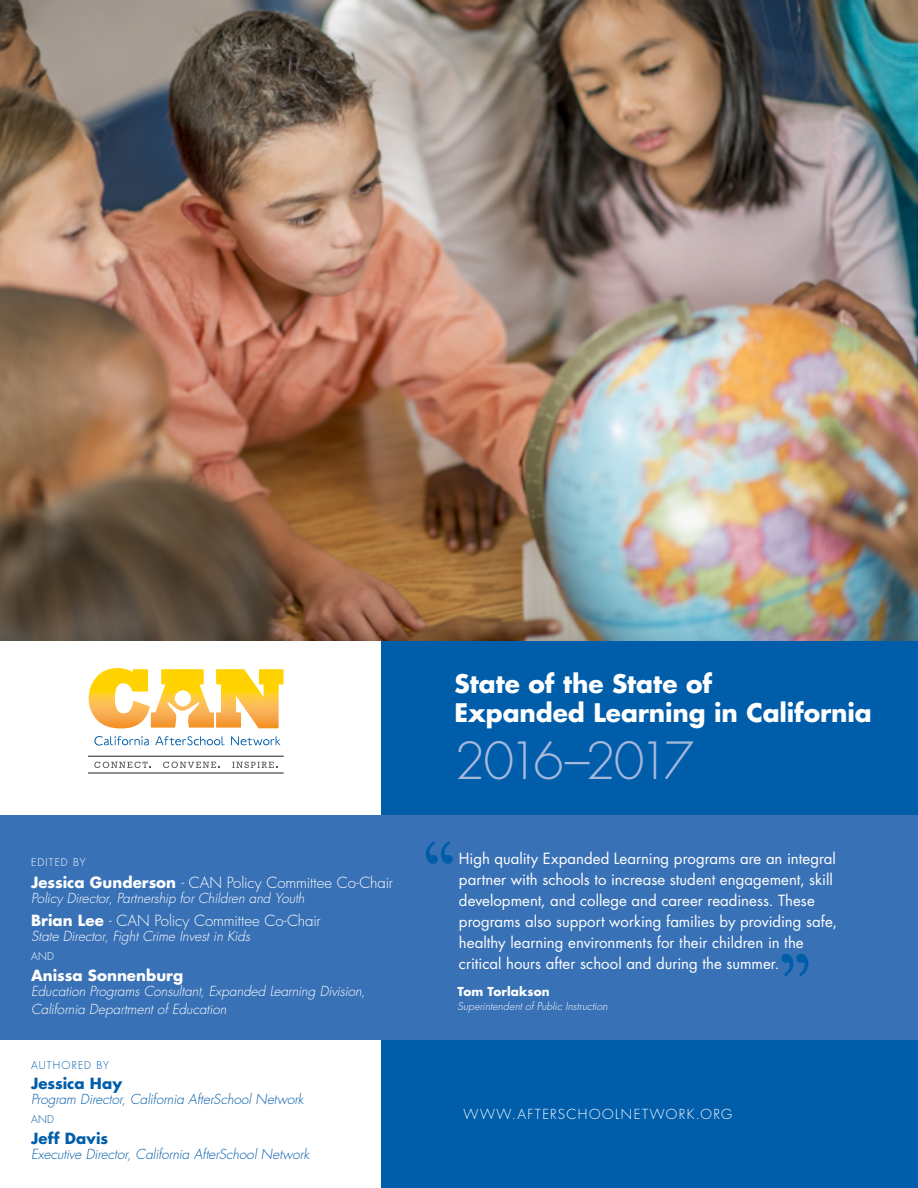
<style>
.page{position:relative;width:918px;height:1188px;background:#fff}
.page>*{position:absolute;margin:0;border:0;box-sizing:border-box;transform-origin:0 0}
.t1{font:300 49.8px "Futura";letter-spacing:-.12em;color:#a8b8dd}
.t2{font:700 24.9px/29.1px "Futura";letter-spacing:-.005em;color:#fff}
.t3{font:15px/21px "Futura";color:#fff}
.t4{font:300 15px "Futura";letter-spacing:-.005em;color:#fff}
.t5{font:700 15px "Futura";letter-spacing:.005em;color:#005daa}
.t6{font:700 15px "Futura";color:#fff}
.t7{font:italic 300 13.5px/18px "Futura";letter-spacing:-.005em;color:#fff}
.t8{font:italic 300 13.5px "Futura";letter-spacing:-.005em;color:#005daa}
.t9{font:300 13.5px "Futura";letter-spacing:.11em;color:#fff}
.t10{font:700 12px "Futura";letter-spacing:.01em;color:#fff}
.t11{font:italic 300 10.5px "Futura";letter-spacing:.005em;color:#fff}
.t12{font:300 10.5px "Futura";letter-spacing:.095em;color:#005daa}
.t13{font:300 10.5px "Futura";letter-spacing:.085em;color:#fff}
.s1{font-weight:700}
</style>
<div class="page">
<div style="left:381px;top:621px;width:537px;height:567px;background:#005daa"></div>
<img style="left:0;top:0;width:918px;height:640px">
<div style="left:0;top:815px;width:918px;height:224px;background:#3971b6"></div>
<svg style="left:94px;top:736px;width:187px;height:10px"></svg>
<svg style="left:89px;top:668px;width:195px;height:60px"></svg>
<svg style="left:94px;top:762px;width:56px;height:6px"></svg>
<svg style="left:163px;top:762px;width:57px;height:6px"></svg>
<svg style="left:232px;top:762px;width:45px;height:6px"></svg>
<hr style="left:88px;top:756px;width:196px;height:1px;background:#58595b">
<hr style="left:88px;top:772px;width:196px;height:2px;background:#58595b">
<svg style="left:781px;top:954px;width:27px;height:23px"></svg>
<svg style="left:426px;top:841px;width:27px;height:23px"></svg>
<p class="t13" style="left:31px;top:855px;width:56px">EDITED BY</p>
<p class="t4" style="left:31px;top:874px;width:363px"><span class="s1">Jessica Gunderson</span> - CAN Policy Committee Co-Chair</p>
<p class="t7" style="left:31px;top:890px;width:275px">Policy Director, Partnership for Children and Youth</p>
<p class="t4" style="left:31px;top:911px;width:291px"><span class="s1">Brian Lee</span> - CAN Policy Committee Co-Chair</p>
<p class="t7" style="left:31px;top:927px;width:221px">State Director, Fight Crime Invest in Kids</p>
<p class="t13" style="left:31px;top:950px;width:24px">AND</p>
<p class="t6" style="left:31px;top:965px;width:154px">Anissa Sonnenburg</p>
<p class="t7" style="left:31px;top:983px;width:336px">Education Programs Consultant, Expanded Learning Division,<br>California Department of Education</p>
<p class="t12" style="left:31px;top:1059px;width:79px">AUTHORED BY</p>
<p class="t5" style="left:31px;top:1073px;width:93px">Jessica Hay</p>
<p class="t8" style="left:31px;top:1091px;width:274px">Program Director, California AfterSchool Network</p>
<p class="t12" style="left:31px;top:1113px;width:24px">AND</p>
<p class="t5" style="left:31px;top:1129px;width:79px">Jeff Davis</p>
<p class="t8" style="left:31px;top:1146px;width:280px">Executive Director, California AfterSchool Network</p>
<h2 class="t2" style="left:454px;top:669px;width:419px">State of the State of<br>Expanded Learning in California</h2>
<h1 class="t1" style="left:454px;top:730px;width:241px">2016–2017</h1>
<p class="t3" style="left:459px;top:848px;width:380px">High quality Expanded Learning programs are an integral partner with schools to increase student engagement, skill development, and college and career readiness. These programs also support working families by providing safe, healthy learning environments for their children in the critical hours after school and during the summer.</p>
<p class="t10" style="left:458px;top:984px;width:94px">Tom Torlakson</p>
<p class="t11" style="left:458px;top:1000px;width:152px">Superintendent of Public Instruction</p>
<p class="t9" style="left:463px;top:1106px;width:270px">WWW.AFTERSCHOOLNETWORK.ORG</p>
</div>
